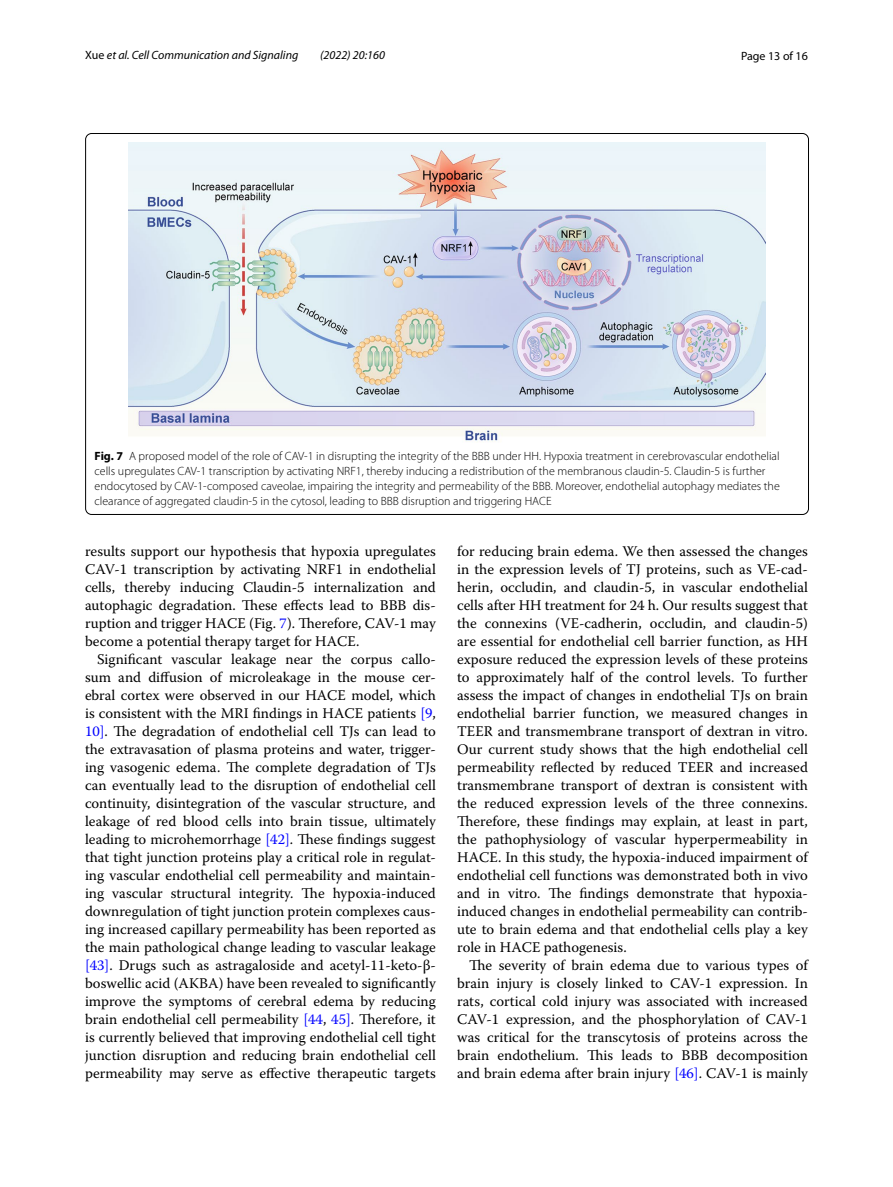
<style>
.page{position:relative;width:893px;height:1187px;background:#fff}
.page>*{position:absolute;margin:0;border:0;box-sizing:border-box;transform-origin:0 0}
.t1{font:14.7px/18px "Warnock Pro";color:#000;text-align:justify}
.t2{font:300 12px/15px "Myriad Pro";color:#000}
.t3{font:italic 12px "Myriad Pro";color:#000}
.t4{font:12px "Myriad Pro";color:#000}
.s1{font-style:normal}
.s2{font-weight:700}
.s3{color:#00f}
</style>
<div class="page">
<img style="left:128px;top:142px;width:638px;height:300px">
<p class="t3" style="left:85px;top:48px;width:215px"><span class="s1">Xue</span> et al. Cell Communication and Signaling</p>
<p class="t3" style="left:320px;top:48px;width:66px">(2022) 20:160</p>
<p class="t4" style="left:741px;top:48px;width:68px">Page 13 of 16</p>
<p class="t2" style="left:95px;top:448px;width:687px"><span class="s2">Fig. 7</span> A proposed model of the role of CAV-1 in disrupting the integrity of the BBB under HH. Hypoxia treatment in cerebrovascular endothelial cells upregulates CAV-1 transcription by activating NRF1, thereby inducing a redistribution of the membranous claudin-5. Claudin-5 is further endocytosed by CAV-1-composed caveolae, impairing the integrity and permeability of the BBB. Moreover, endothelial autophagy mediates the clearance of aggregated claudin-5 in the cytosol, leading to BBB disruption and triggering HACE</p>
<p class="t1" style="left:85px;top:541px;width:352px">results support our hypothesis that hypoxia upregulates CAV-1 transcription by activating NRF1 in endothelial cells, thereby inducing Claudin-5 internalization and autophagic degradation. These effects lead to BBB dis&shy;ruption and trigger HACE (Fig. <span class="s3">7</span>). Therefore, CAV-1 may become a potential therapy target for HACE.</p>
<p class="t1" style="left:85px;top:649px;width:352px;text-indent:12px">Significant vascular leakage near the corpus callo&shy;sum and diffusion of microleakage in the mouse cer&shy;ebral cortex were observed in our HACE model, which is consistent with the MRI findings in HACE patients <span class="s3">[9</span>, <span class="s3">10]</span>. The degradation of endothelial cell TJs can lead to the extravasation of plasma proteins and water, trigger&shy;ing vasogenic edema. The complete degradation of TJs can eventually lead to the disruption of endothelial cell continuity, disintegration of the vascular structure, and leakage of red blood cells into brain tissue, ultimately leading to microhemorrhage <span class="s3">[42]</span>. These findings suggest that tight junction proteins play a critical role in regulat&shy;ing vascular endothelial cell permeability and maintain&shy;ing vascular structural integrity. The hypoxia-induced downregulation of tight junction protein complexes caus&shy;ing increased capillary permeability has been reported as the main pathological change leading to vascular leakage <span class="s3">[43]</span>. Drugs such as astragaloside and acetyl-11-keto-β&shy;boswellic acid (AKBA) have been revealed to significantly improve the symptoms of cerebral edema by reducing brain endothelial cell permeability <span class="s3">[44</span>, <span class="s3">45]</span>. Therefore, it is currently believed that improving endothelial cell tight junction disruption and reducing brain endothelial cell permeability may serve as effective therapeutic targets</p>
<p class="t1" style="left:457px;top:541px;width:352px">for reducing brain edema. We then assessed the changes in the expression levels of TJ proteins, such as VE-cad&shy;herin, occludin, and claudin-5, in vascular endothelial cells after HH treatment for 24 h. Our results suggest that the connexins (VE-cadherin, occludin, and claudin-5) are essential for endothelial cell barrier function, as HH exposure reduced the expression levels of these proteins to approximately half of the control levels. To further assess the impact of changes in endothelial TJs on brain endothelial barrier function, we measured changes in TEER and transmembrane transport of dextran in vitro.<br>Our current study shows that the high endothelial cell permeability reflected by reduced TEER and increased transmembrane transport of dextran is consistent with the reduced expression levels of the three connexins.<br>Therefore, these findings may explain, at least in part, the pathophysiology of vascular hyperpermeability in HACE. In this study, the hypoxia-induced impairment of endothelial cell functions was demonstrated both in vivo and in vitro. The findings demonstrate that hypoxia&shy;induced changes in endothelial permeability can contrib&shy;ute to brain edema and that endothelial cells play a key role in HACE pathogenesis.</p>
<p class="t1" style="left:457px;top:955px;width:352px;text-indent:12px">The severity of brain edema due to various types of brain injury is closely linked to CAV-1 expression. In rats, cortical cold injury was associated with increased CAV-1 expression, and the phosphorylation of CAV-1 was critical for the transcytosis of proteins across the brain endothelium. This leads to BBB decomposition and brain edema after brain injury <span class="s3">[46]</span>. CAV-1 is mainly</p>
</div>
